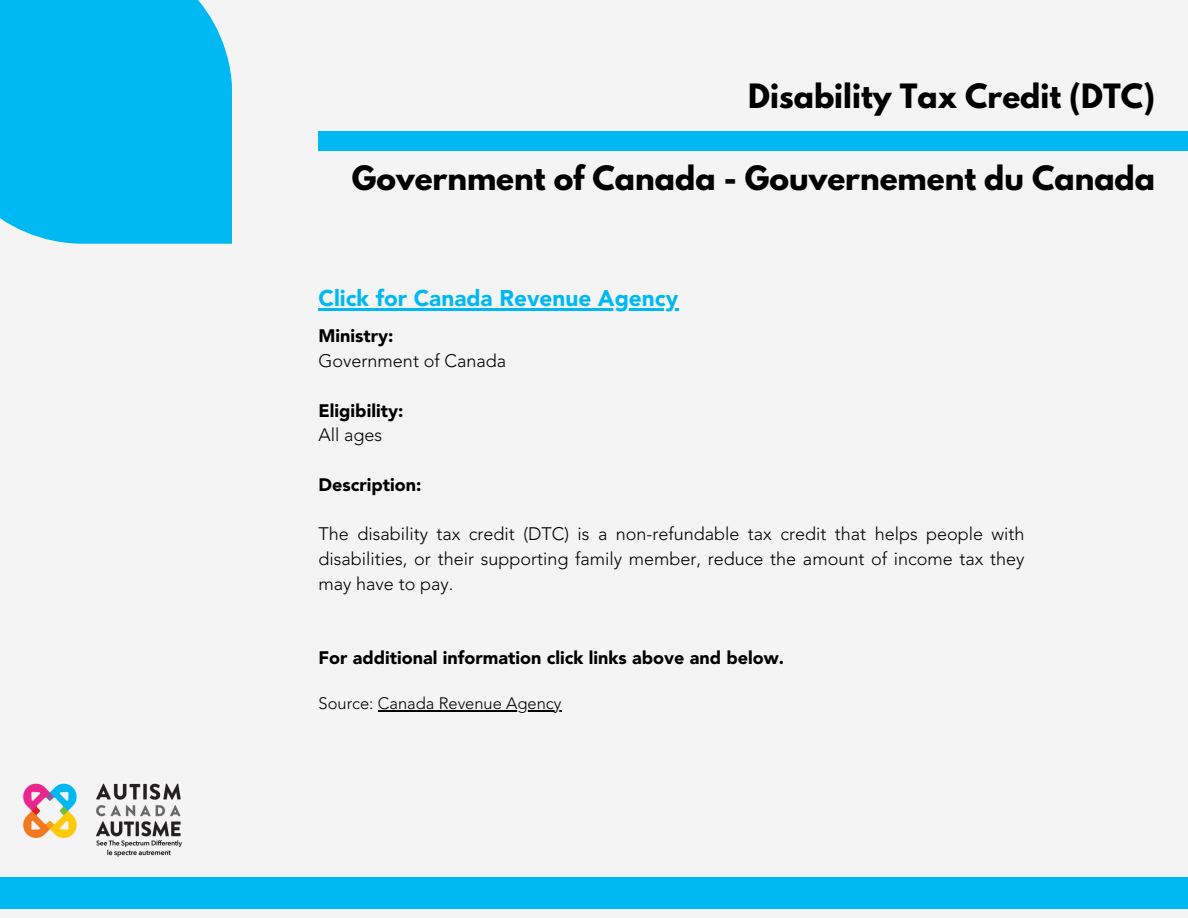
<style>
.page{position:relative;width:1188px;height:918px;background:#f4f4f4}
.page>*{position:absolute;margin:0;border:0;box-sizing:border-box;transform-origin:0 0}
.t1{font:700 29.7px "League Spartan";color:#000}
.t2{font:900 22.5px "Avenir LT Std";color:#00b9f2}
.t3{font:300 18px/24.8px "Avenir LT Std";color:#000;text-align:justify}
.t4{font:900 18px "Avenir LT Std";color:#000}
.t5{font:300 16.5px "Avenir LT Std";color:#000}
</style>
<div class="page">
<div style="left:319px;top:132px;width:869px;height:19px;background:#00b9f2"></div>
<div style="left:0;top:877px;width:1188px;height:32px;background:#00b9f2"></div>
<img style="left:23px;top:783px;width:159px;height:74px">
<div style="left:0;top:0;width:232px;height:244px;background:#00b9f2"></div>
<hr style="left:319px;top:308px;width:95px;height:2px;background:#00b9f2">
<hr style="left:414px;top:308px;width:264px;height:2px;background:#00b9f2">
<hr style="left:378px;top:710px;width:184px;height:1px;background:#000">
<h1 class="t1" style="left:748px;top:82px;width:408px">Disability Tax Credit (DTC)</h1>
<h1 class="t1" style="left:352px;top:164px;width:805px">Government of Canada - Gouvernement du Canada</h1>
<p class="t2" style="left:319px;top:289px;width:361px">Click for Canada Revenue Agency</p>
<p class="t4" style="left:319px;top:329px;width:77px">Ministry:</p>
<p class="t3" style="left:319px;top:350px;width:189px">Government of Canada</p>
<p class="t4" style="left:319px;top:403px;width:86px">Eligibility:</p>
<p class="t3" style="left:319px;top:424px;width:65px">All ages</p>
<h3 class="t4" style="left:319px;top:477px;width:104px">Description:</h3>
<p class="t3" style="left:319px;top:523px;width:708px">The disability tax credit (DTC) is a non-refundable tax credit that helps people with disabilities, or their supporting family member, reduce the amount of income tax they may have to pay.</p>
<h3 class="t4" style="left:319px;top:650px;width:467px">For additional information click links above and below.</h3>
<p class="t5" style="left:319px;top:697px;width:244px">Source: Canada Revenue Agency</p>
</div>
